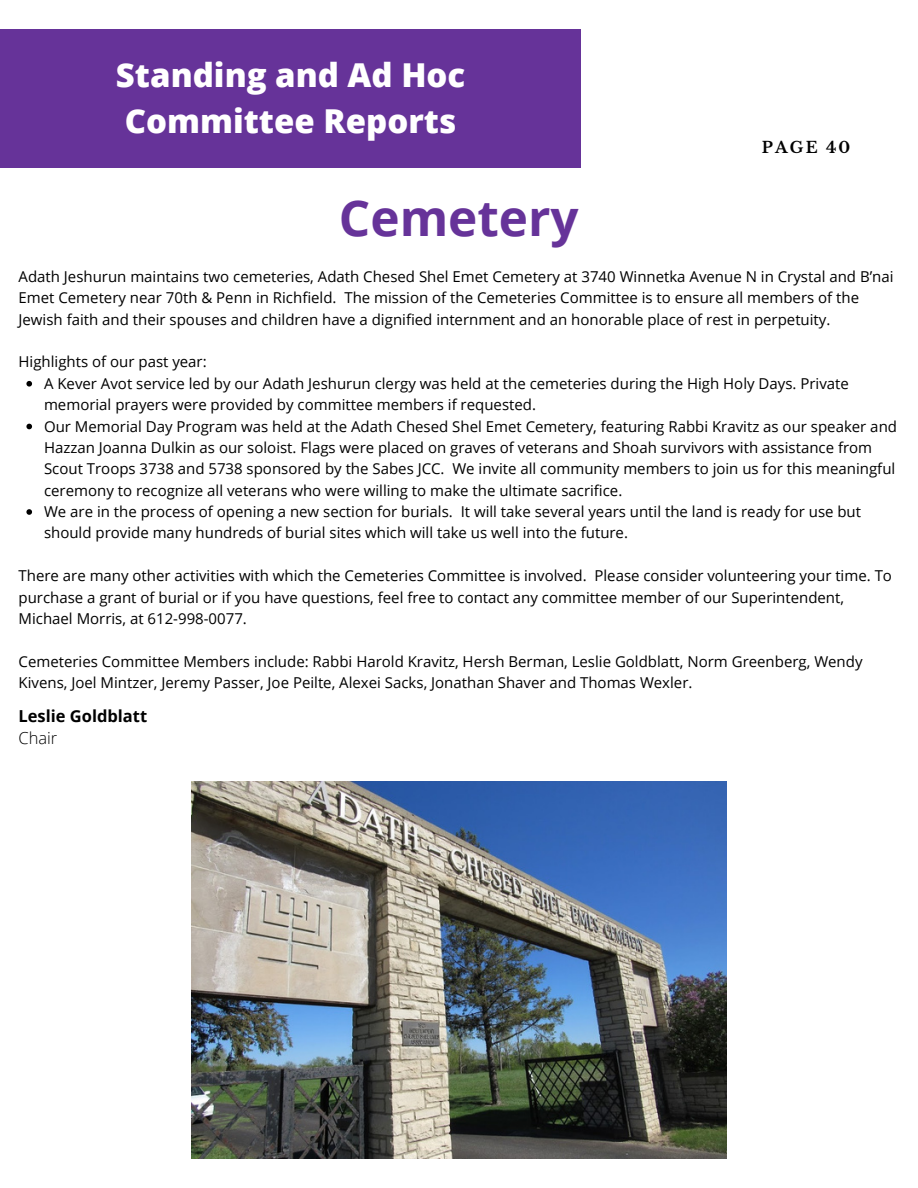
<style>
.page{position:relative;width:918px;height:1188px;background:#fff}
.page>*{position:absolute;margin:0;border:0;box-sizing:border-box;transform-origin:0 0}
.t1{font:700 49.5px "Open Sans";color:#639}
.t2{font:800 33px/46.2px "Open Sans";color:#fff}
.t3{font:700 16.5px "Open Sans";color:#000}
.t4{font:300 16.5px "Open Sans";color:#000}
.t5{font:700 15.6px "Libre Baskerville";letter-spacing:.14em;color:#000}
.t6{font:15px/21.3px "Open Sans";color:#000}
</style>
<div class="page">
<div style="left:0;top:29px;width:581px;height:139px;background:#639"></div>
<img style="left:191px;top:781px;width:536px;height:377px">
<svg style="left:26px;top:381px;width:6px;height:6px"></svg>
<svg style="left:26px;top:424px;width:6px;height:5px"></svg>
<svg style="left:26px;top:509px;width:6px;height:6px"></svg>
<p class="t2" style="left:116px;top:51px;width:351px">Standing and Ad Hoc<br>Committee Reports</p>
<p class="t1" style="left:339px;top:183px;width:241px">Cemetery</p>
<p class="t5" style="left:762px;top:138px;width:90px">PAGE 40</p>
<p class="t6" style="left:19px;top:265px;width:877px">Adath Jeshurun maintains two cemeteries, Adath Chesed Shel Emet Cemetery at 3740 Winnetka Avenue N in Crystal and B’nai<br>Emet Cemetery near 70th &amp; Penn in Richfield. The mission of the Cemeteries Committee is to ensure all members of the<br>Jewish faith and their spouses and children have a dignified internment and an honorable place of rest in perpetuity.</p>
<p class="t6" style="left:19px;top:351px;width:190px">Highlights of our past year:</p>
<p class="t6" style="left:44px;top:372px;width:806px">A Kever Avot service led by our Adath Jeshurun clergy was held at the cemeteries during the High Holy Days. Private memorial prayers were provided by committee members if requested.</p>
<p class="t6" style="left:44px;top:415px;width:855px">Our Memorial Day Program was held at the Adath Chesed Shel Emet Cemetery, featuring Rabbi Kravitz as our speaker and Hazzan Joanna Dulkin as our soloist. Flags were placed on graves of veterans and Shoah survivors with assistance from Scout Troops 3738 and 5738 sponsored by the Sabes JCC. We invite all community members to join us for this meaningful ceremony to recognize all veterans who were willing to make the ultimate sacrifice.</p>
<p class="t6" style="left:44px;top:501px;width:819px">We are in the process of opening a new section for burials. It will take several years until the land is ready for use but should provide many hundreds of burial sites which will take us well into the future.</p>
<p class="t6" style="left:19px;top:565px;width:875px">There are many other activities with which the Cemeteries Committee is involved. Please consider volunteering your time. To purchase a grant of burial or if you have questions, feel free to contact any committee member of our Superintendent,<br>Michael Morris, at 612-998-0077.</p>
<p class="t6" style="left:19px;top:650px;width:846px">Cemeteries Committee Members include: Rabbi Harold Kravitz, Hersh Berman, Leslie Goldblatt, Norm Greenberg, Wendy<br>Kivens, Joel Mintzer, Jeremy Passer, Joe Peilte, Alexei Sacks, Jonathan Shaver and Thomas Wexler.</p>
<p class="t3" style="left:19px;top:704px;width:130px">Leslie Goldblatt</p>
<p class="t4" style="left:19px;top:726px;width:40px">Chair</p>
</div>
